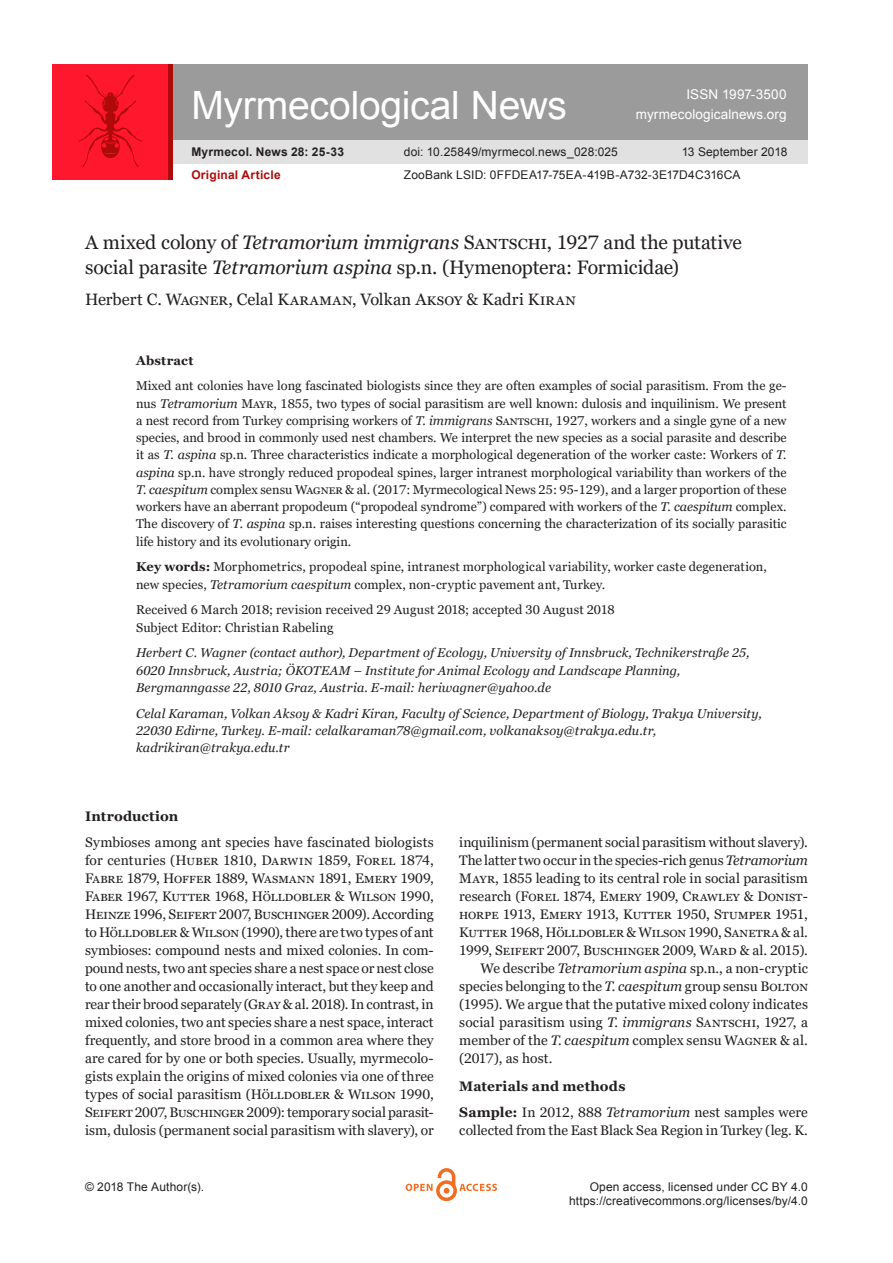
<style>
.page{position:relative;width:893px;height:1263px;background:#fff}
.page>*{position:absolute;margin:0;border:0;box-sizing:border-box;transform-origin:0 0}
.t1{font:39px "Arial";letter-spacing:-.005em;color:#fff}
.t2{font:19.5px/25.5px "Georgia Pro";letter-spacing:-.01em;color:#231f20}
.t3{font:16.5px "Georgia Pro";letter-spacing:.02em;color:#231f20}
.t4{font:13.8px/18px "Georgia Pro";color:#231f20;text-align:justify}
.t5{font:700 13.8px/25.5px "Georgia Pro";letter-spacing:.01em;color:#231f20}
.t6{font:13.5px/19.5px "Arial";letter-spacing:.01em;color:#fff;text-align:right}
.t7{font:12.75px/17.2px "Georgia Pro";letter-spacing:.005em;color:#231f20}
.t8{font:italic 12.75px/17.2px "Georgia Pro";letter-spacing:.005em;color:#231f20}
.t9{font:700 12.75px "Georgia Pro";letter-spacing:.02em;color:#231f20}
.t10{font:12px/14.4px "Arial";letter-spacing:.01em;color:#231f20;text-align:right}
.t11{font:700 12px "Arial";letter-spacing:.02em;color:#231f20}
.t12{font:700 12px "Arial";letter-spacing:.02em;color:#af0a0a}
.s1{font-style:italic}
.s2{font-weight:700}
.s3{font-weight:400}
.s4{font-weight:400;font-style:italic}
</style>
<div class="page">
<div style="left:172px;top:64px;width:636px;height:78px;background:#9b9b9b"></div>
<div style="left:172px;top:140px;width:636px;height:24px;background:#e1e1e1"></div>
<svg style="left:406px;top:1168px;width:91px;height:33px"></svg>
<div style="left:53px;top:64px;width:115px;height:115px;background:#ff172d"></div>
<svg style="left:78px;top:75px;width:65px;height:93px"></svg>
<hr style="left:168px;top:64px;width:4px;height:115px;background:#af0a0a">
<h1 class="t1" style="left:191px;top:79px;width:377px">Myrmecological News</h1>
<p class="t6" style="left:636px;top:85px;width:152px">ISSN 1997-3500 myrmecologicalnews.org</p>
<p class="t11" style="left:191px;top:144px;width:154px">Myrmecol. News 28: 25-33</p>
<p class="t10" style="left:404px;top:145px;width:215px">doi: 10.25849/myrmecol.news_028:025</p>
<p class="t10" style="left:682px;top:145px;width:107px">13 September 2018</p>
<p class="t12" style="left:191px;top:167px;width:91px">Original Article</p>
<p class="t10" style="left:404px;top:168px;width:338px">ZooBank LSID: 0FFDEA17-75EA-419B-A732-3E17D4C316CA</p>
<h2 class="t2" style="left:85px;top:230px;width:658px">A mixed colony of <span class="s1">Tetramorium immigrans</span> Santschi, 1927 and the putative social parasite <span class="s1">Tetramorium aspina</span> sp.n. (Hymenoptera: Formicidae)</h2>
<p class="t3" style="left:85px;top:290px;width:492px">Herbert C. Wagner, Celal Karaman, Volkan Aksoy &amp; Kadri Kiran</p>
<p class="t9" style="left:136px;top:353px;width:59px">Abstract</p>
<p class="t7" style="left:136px;top:378px;width:652px;text-align:justify">Mixed ant colonies have long fascinated biologists since they are often examples of social parasitism. From the ge&shy;nus <span class="s1">Tetramorium</span> Mayr, 1855, two types of social parasitism are well known: dulosis and inquilinism. We present a nest record from Turkey comprising workers of <span class="s1">T. immigrans</span> Santschi, 1927, workers and a single gyne of a new species, and brood in commonly used nest chambers. We interpret the new species as a social parasite and describe it as <span class="s1">T. aspina</span> sp.n. Three characteristics indicate a morphological degeneration of the worker caste: Workers of <span class="s1">T. aspina</span> sp.n. have strongly reduced propodeal spines, larger intranest morphological variability than workers of the <span class="s1">T. caespitum</span> complex sensu Wagner &amp; al. (2017: Myrmecological News 25: 95-129), and a larger proportion of these workers have an aberrant propodeum (“propodeal syndrome”) compared with workers of the <span class="s1">T. caespitum</span> complex.<br>The discovery of <span class="s1">T. aspina</span> sp.n. raises interesting questions concerning the characterization of its socially parasitic life history and its evolutionary origin.</p>
<p class="t7" style="left:136px;top:559px;width:632px"><span class="s2">Key words:</span> Morphometrics, propodeal spine, intranest morphological variability, worker caste degeneration, new species, <span class="s1">Tetramorium caespitum</span> complex, non-cryptic pavement ant, Turkey.</p>
<p class="t7" style="left:136px;top:602px;width:480px">Received 6 March 2018; revision received 29 August 2018; accepted 30 August 2018<br>Subject Editor: Christian Rabeling</p>
<p class="t8" style="left:136px;top:645px;width:615px">Herbert C. Wagner (contact author), Department of Ecology, University of Innsbruck, Technikerstraße 25,<br>6020 Innsbruck, Austria; ÖKOTEAM – Institute for Animal Ecology and Landscape Planning,<br>Bergmanngasse 22, 8010 Graz, Austria. E-mail: heriwagner@yahoo.de</p>
<p class="t8" style="left:136px;top:705px;width:627px">Celal Karaman, Volkan Aksoy &amp; Kadri Kiran, Faculty of Science, Department of Biology, Trakya University,<br>22030 Edirne, Turkey. E-mail: celalkaraman78@gmail.com, volkanaksoy@trakya.edu.tr, kadrikiran@trakya.edu.tr</p>
<p class="t5" style="left:85px;top:804px;width:95px">Introduction</p>
<p class="t4" style="left:85px;top:833px;width:350px">Symbioses among ant species have fascinated biologists for centuries (Huber 1810, Darwin 1859, Forel 1874, Fabre 1879, Hoffer 1889, Wasmann 1891, Emery 1909, Faber 1967, Kutter 1968, Hölldobler &amp; Wilson 1990, Heinze 1996, Seifert 2007, Buschinger 2009). According to Hölldobler &amp; Wilson (1990), there are two types of ant symbioses: compound nests and mixed colonies. In com&shy;pound nests, two ant species share a nest space or nest close to one another and occasionally interact, but they keep and rear their brood separately (Gray &amp; al. 2018). In contrast, in mixed colonies, two ant species share a nest space, interact frequently, and store brood in a common area where they are cared for by one or both species. Usually, myrmecolo&shy;gists explain the origins of mixed colonies via one of three types of social parasitism (Hölldobler &amp; Wilson 1990, Seifert 2007, Buschinger 2009): temporary social parasit&shy;ism, dulosis (permanent social parasitism with slavery), or</p>
<p class="t4" style="left:459px;top:833px;width:350px">inquilinism (permanent social parasitism without slavery).</p>
<p class="t4" style="left:459px;top:851px;width:350px">The latter two occur in the species-rich genus <span class="s1">Tetramorium</span></p>
<p class="t4" style="left:459px;top:869px;width:350px">Mayr, 1855 leading to its central role in social parasitism</p>
<p class="t4" style="left:459px;top:887px;width:350px">research (Forel 1874, Emery 1909, Crawley &amp; Donist-</p>
<p class="t4" style="left:459px;top:905px;width:350px">horpe 1913, Emery 1913, Kutter 1950, Stumper 1951,</p>
<p class="t4" style="left:459px;top:923px;width:350px">Kutter 1968, Hölldobler &amp; Wilson 1990, Sanetra &amp; al.</p>
<p class="t4" style="left:459px;top:941px;width:350px">1999, Seifert 2007, Buschinger 2009, Ward &amp; al. 2015).</p>
<p class="t4" style="left:480px;top:959px;width:329px">We describe <span class="s1">Tetramorium aspina</span> sp.n., a non-cryptic</p>
<p class="t4" style="left:459px;top:977px;width:350px">species belonging to the <span class="s1">T. caespitum</span> group sensu Bolton</p>
<p class="t4" style="left:459px;top:995px;width:350px">(1995). We argue that the putative mixed colony indicates</p>
<p class="t4" style="left:459px;top:1013px;width:350px">social parasitism using <span class="s1">T. immigrans</span> Santschi, 1927, a</p>
<p class="t4" style="left:459px;top:1031px;width:350px">member of the <span class="s1">T. caespitum</span> complex sensu Wagner &amp; al.</p>
<p class="t4" style="left:459px;top:1049px;width:95px">(2017), as host.</p>
<p class="t5" style="left:459px;top:1074px;width:350px">Materials and methods<br>Sample: <span class="s3">In 2012, 888</span> <span class="s4">Tetramorium</span> <span class="s3">nest samples were</span></p>
<p class="t4" style="left:459px;top:1121px;width:350px">collected from the East Black Sea Region in Turkey (leg. K.</p>
<p class="t10" style="left:85px;top:1179px;width:120px">© 2018 The Author(s).</p>
<p class="t10" style="left:569px;top:1179px;width:240px">Open access, licensed under CC BY 4.0 https://creativecommons.org/licenses/by/4.0</p>
</div>
